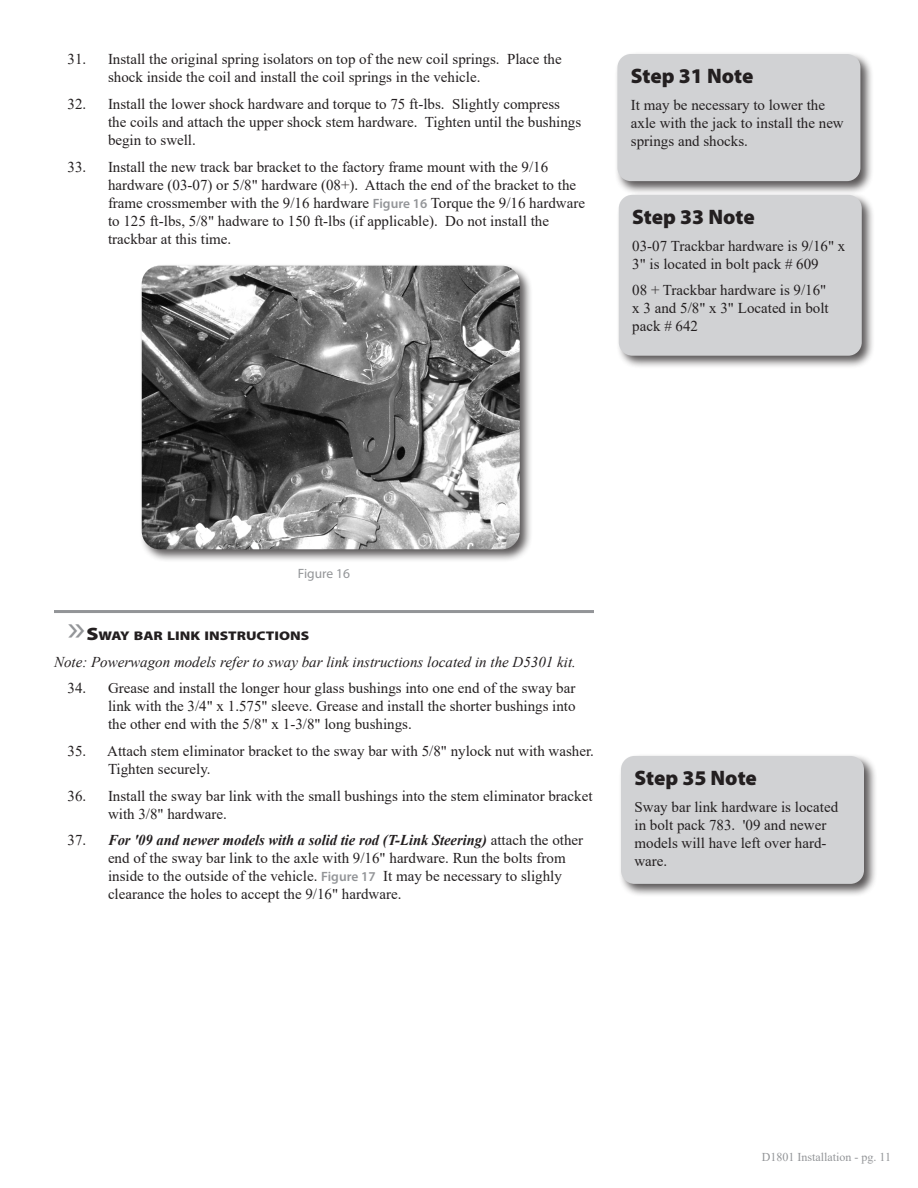
<style>
.page{position:relative;width:918px;height:1188px;background:#fff}
.page>*{position:absolute;margin:0;border:0;box-sizing:border-box;transform-origin:0 0}
.Headline{font:900 21px "Myriad Pro";letter-spacing:-.005em;color:#231f20}
.Body_text{font:15px/18px "Times New Roman";color:#231f20}
.Note{font:italic 15px "Times New Roman";color:#231f20}
.t1{font:13.5px "Myriad Pro";color:#939598}
.t2{font:900 12.6px "Myriad Pro";color:#231f20;scale:1.2 1}
.t3{font:12px "Times New Roman";color:#939598}
.s1{font-family:"Myriad Pro";font-weight:600;font-size:13.5px;color:#939598}
.s2{font-weight:400;font-size:36px;color:#939598}
.s3{font-size:18px}
.s4{font-weight:700;font-style:italic}
</style>
<div class="page">
<hr style="left:54px;top:610px;width:540px;height:3px;background:#939598">
<div style="left:139px;top:263px;width:394px;height:300px;background:#231f20;opacity:.75"></div>
<img style="left:142px;top:266px;width:378px;height:283px">
<div style="left:615px;top:51px;width:259px;height:144px;background:#231f20;opacity:.75"></div>
<div style="left:617px;top:54px;width:243px;height:127px;background:#d1d2d4;border-radius:14px"></div>
<div style="left:616px;top:192px;width:260px;height:177px;background:#231f20;opacity:.75"></div>
<div style="left:619px;top:195px;width:243px;height:161px;background:#d1d2d4;border-radius:14px"></div>
<div style="left:618px;top:753px;width:260px;height:144px;background:#231f20;opacity:.75"></div>
<div style="left:621px;top:756px;width:243px;height:128px;background:#d1d2d4;border-radius:14px"></div>
<p class="Body_text" style="left:108px;top:50px;width:455px;text-indent:-40px">31. Install the original spring isolators on top of the new coil springs. Place the shock inside the coil and install the coil springs in the vehicle.</p>
<p class="Body_text" style="left:108px;top:95px;width:475px;text-indent:-40px">32. Install the lower shock hardware and torque to 75 ft-lbs. Slightly compress the coils and attach the upper shock stem hardware. Tighten until the bushings begin to swell.</p>
<p class="Body_text" style="left:108px;top:157px;width:479px;text-indent:-40px">33. Install the new track bar bracket to the factory frame mount with the 9/16 hardware (03-07) or 5/8" hardware (08+). Attach the end of the bracket to the frame crossmember with the 9/16 hardware <span class="s1">Figure 16</span> Torque the 9/16 hardware to 125 ft-lbs, 5/8" hadware to 150 ft-lbs (if applicable). Do not install the trackbar at this time.</p>
<p class="Headline" style="left:631px;top:64px;width:124px">Step 31 Note</p>
<p class="Body_text" style="left:631px;top:95px;width:214px">It may be necessary to lower the axle with the jack to install the new springs and shocks.</p>
<p class="Headline" style="left:632px;top:205px;width:124px">Step 33 Note</p>
<p class="Body_text" style="left:632px;top:236px;width:215px">03-07 Trackbar hardware is 9/16" x<br>3" is located in bolt pack # 609</p>
<p class="Body_text" style="left:632px;top:281px;width:198px">08 + Trackbar hardware is 9/16" x 3 and 5/8" x 3" Located in bolt pack # 642</p>
<p class="t1" style="left:298px;top:566px;width:54px">Figure 16</p>
<p class="t2" style="left:68px;top:629px;width:202px"><span class="s2">»</span><span class="s3">S</span>WAY BAR LINK INSTRUCTIONS</p>
<p class="Note" style="left:54px;top:651px;width:523px">Note: Powerwagon models refer to sway bar link instructions located in the D5301 kit.</p>
<p class="Body_text" style="left:108px;top:679px;width:469px;text-align:justify;text-indent:-40px">34. Grease and install the longer hour glass bushings into one end of the sway bar link with the 3/4" x 1.575" sleeve. Grease and install the shorter bushings into the other end with the 5/8" x 1-3/8" long bushings.</p>
<p class="Body_text" style="left:108px;top:741px;width:488px;text-indent:-40px">35. Attach stem eliminator bracket to the sway bar with 5/8" nylock nut with washer.<br>Tighten securely.</p>
<p class="Body_text" style="left:108px;top:786px;width:486px;text-indent:-40px">36. Install the sway bar link with the small bushings into the stem eliminator bracket with 3/8" hardware.</p>
<p class="Body_text" style="left:108px;top:831px;width:477px;text-indent:-40px">37. <span class="s4">For '09 and newer models with a solid tie rod (T-Link Steering)</span> attach the other end of the sway bar link to the axle with 9/16" hardware. Run the bolts from inside to the outside of the vehicle. <span class="s1">Figure 17</span> It may be necessary to slighly clearance the holes to accept the 9/16" hardware.</p>
<p class="Headline" style="left:634px;top:766px;width:124px">Step 35 Note</p>
<p class="Body_text" style="left:634px;top:797px;width:205px">Sway bar link hardware is located in bolt pack 783. '09 and newer models will have left over hard&shy;ware.</p>
<p class="t3" style="left:762px;top:1149px;width:131px">D1801 Installation - pg. 11</p>
</div>
